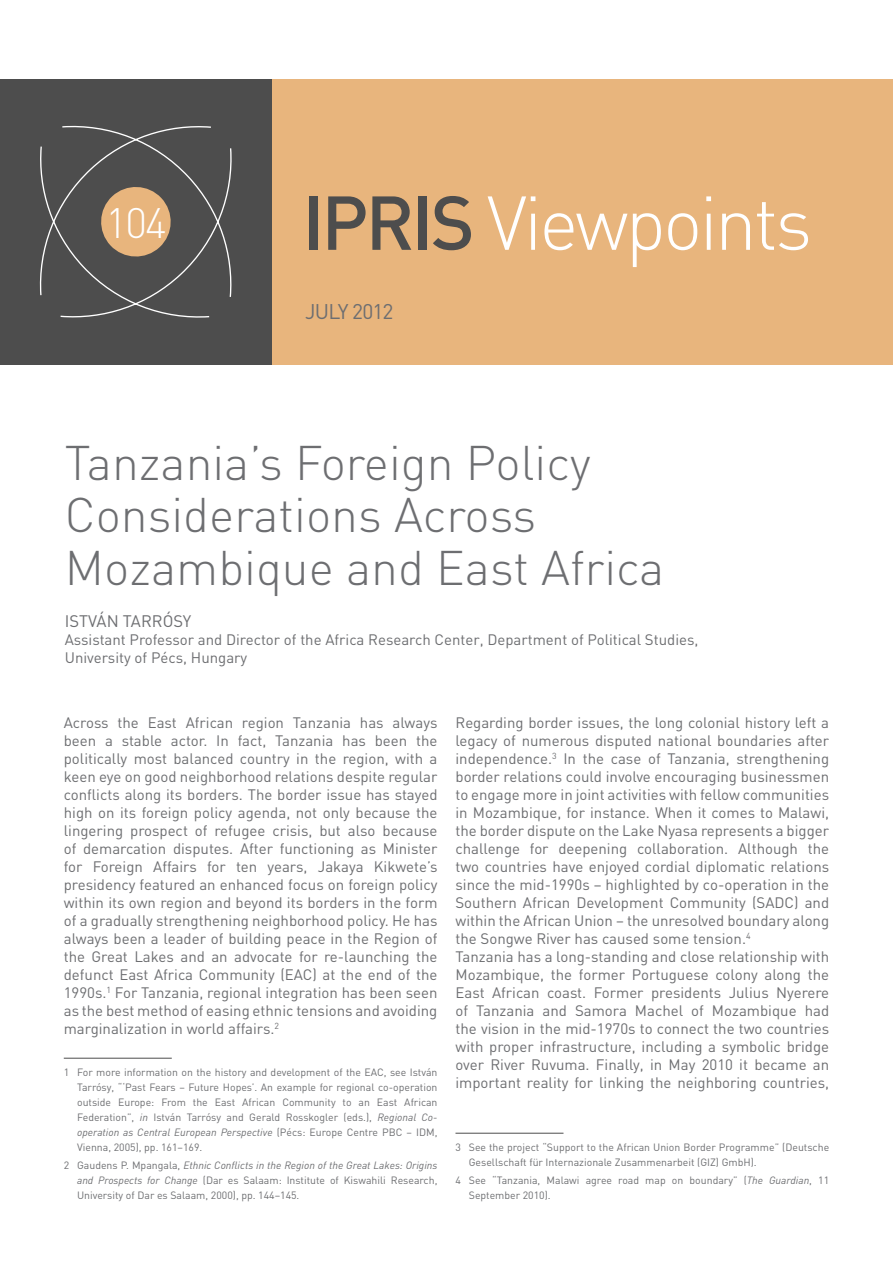
<style>
.page{position:relative;width:893px;height:1263px;background:#fff}
.page>*{position:absolute;margin:0;border:0;box-sizing:border-box;transform-origin:0 0}
.t1{font:300 75px "DIN";letter-spacing:-.04em;color:#fff}
.t2{font:300 48px/52.5px "DIN";color:#6d6e71}
.t3{font:300 42px "DIN";color:#fff}
.t4{font:21px "DIN";letter-spacing:-.04em;color:#6d6e71}
.t5{font:16.5px "DIN";color:#6d6e71}
.t6{font:15px/18px "DIN";color:#6d6e71}
.t7{font:10.5px/15px "DIN";color:#6d6e71;text-align:justify}
.s1{font-weight:500;color:#4d4d4d}
.s2{font-style:italic}
</style>
<div class="page">
<div style="left:269px;top:79px;width:624px;height:286px;background:#e8b57d"></div>
<div style="left:0;top:79px;width:272px;height:286px;background:#4d4d4d"></div>
<svg style="left:39px;top:125px;width:193px;height:193px"></svg>
<hr style="left:64px;top:1058px;width:108px;height:1px;background:#4d4d4d">
<hr style="left:455px;top:1133px;width:108px;height:1px;background:#4d4d4d">
<h3 class="t3" style="left:105px;top:197px;width:63px">104</h3>
<h1 class="t1" style="left:302px;top:177px;width:512px"><span class="s1">IPRIS</span> Viewpoints</h1>
<h3 class="t4" style="left:305px;top:298px;width:90px">JULY 2012</h3>
<h2 class="t2" style="left:65px;top:436px;width:601px">Tanzania’s Foreign Policy<br>Considerations Across<br>Mozambique and East Africa</h2>
<p class="t5" style="left:65px;top:611px;width:128px">ISTVÁN TARRÓSY</p>
<p class="t6" style="left:65px;top:631px;width:635px">Assistant Professor and Director of the Africa Research Center, Department of Political Studies,<br>University of Pécs, Hungary</p>
<p class="t6" style="left:64px;top:713px;width:375px;text-align:justify">Across the East African region Tanzania has always been a stable actor. In fact, Tanzania has been the politically most balanced country in the region, with a keen eye on good neighborhood relations despite regular conflicts along its borders. The border issue has stayed high on its foreign policy agenda, not only because the lingering prospect of refugee crisis, but also because of demarcation disputes. After functioning as Minister for Foreign Affairs for ten years, Jakaya Kikwete’s presidency featured an enhanced focus on foreign policy within its own region and beyond its borders in the form of a gradually strengthening neighborhood policy. He has always been a leader of building peace in the Region of the Great Lakes and an advocate for re-launching the defunct East Africa Community (EAC) at the end of the 1990s.<sup>1</sup> For Tanzania, regional integration has been seen as the best method of easing ethnic tensions and avoiding marginalization in world affairs.<sup>2</sup></p>
<p class="t7" style="left:77px;top:1065px;width:362px;text-indent:-13px">1 For more information on the history and development of the EAC, see István Tarrósy, “‘Past Fears – Future Hopes’. An example for regional co-operation outside Europe: From the East African Community to an East African Federation”, <span class="s2">in</span> István Tarrósy and Gerald Rosskogler (eds.), <span class="s2">Regional Co&shy;operation as Central European Perspective</span> (Pécs: Europe Centre PBC – IDM, Vienna, 2005), pp. 161–169.</p>
<p class="t7" style="left:77px;top:1158px;width:362px;text-indent:-13px">2 Gaudens P. Mpangala, <span class="s2">Ethnic Conflicts in the Region of the Great Lakes: Origins and Prospects for Change</span> (Dar es Salaam: Institute of Kiswahili Research, University of Dar es Salaam, 2000), pp. 144–145.</p>
<p class="t6" style="left:455px;top:713px;width:375px">Regarding border issues, the long colonial history left a legacy of numerous disputed national boundaries after independence.<sup>3</sup> In the case of Tanzania, strengthening border relations could involve encouraging businessmen to engage more in joint activities with fellow communities in Mozambique, for instance. When it comes to Malawi, the border dispute on the Lake Nyasa represents a bigger challenge for deepening collaboration. Although the two countries have enjoyed cordial diplomatic relations since the mid-1990s – highlighted by co-operation in the Southern African Development Community (SADC) and within the African Union – the unresolved boundary along the Songwe River has caused some tension.<sup>4<br></sup>Tanzania has a long-standing and close relationship with Mozambique, the former Portuguese colony along the East African coast. Former presidents Julius Nyerere of Tanzania and Samora Machel of Mozambique had the vision in the mid-1970s to connect the two countries with proper infrastructure, including a symbolic bridge over River Ruvuma. Finally, in May 2010 it became an important reality for linking the neighboring countries,</p>
<p class="t7" style="left:469px;top:1140px;width:362px;text-indent:-13px">3 See the project “Support to the African Union Border Programme” (Deutsche<br>Gesellschaft für Internazionale Zusammenarbeit (GIZ) GmbH).</p>
<p class="t7" style="left:469px;top:1173px;width:362px;text-indent:-13px">4 See “Tanzania, Malawi agree road map on boundary” (<span class="s2">The Guardian</span>, 11<br>September 2010).</p>
</div>
